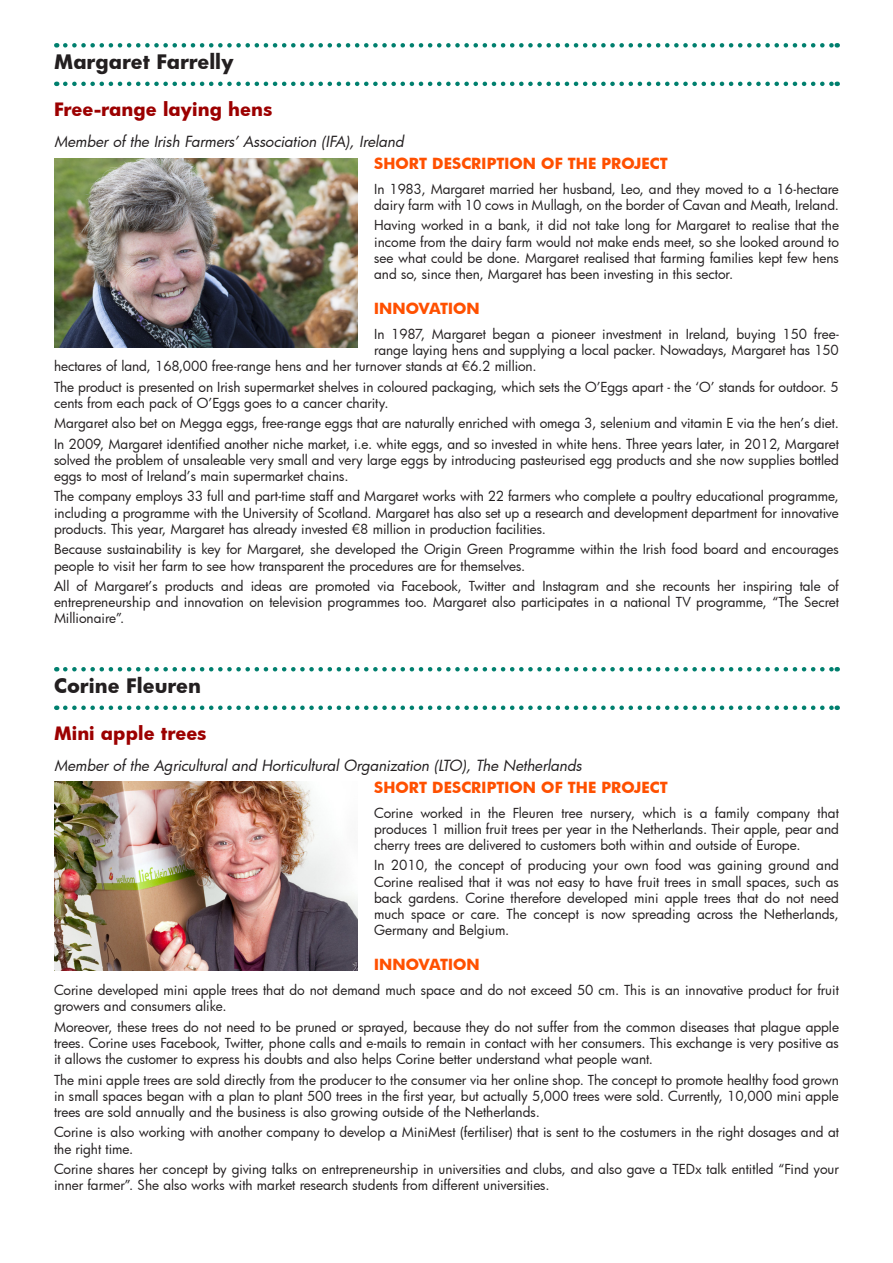
<style>
.page{position:relative;width:893px;height:1263px;background:#fff}
.page>*{position:absolute;margin:0;border:0;box-sizing:border-box;transform-origin:0 0}
.t1{font:700 19.5px "Futura";color:#231f20}
.t2{font:700 18px "Futura";color:#9c0000}
.t3{font:italic 15px "Futura";color:#231f20}
.t4{font:700 15px "Futura";color:#ff5000}
.t5{font:13.5px/16.2px "Futura";color:#231f20;text-align:justify}
</style>
<div class="page">
<img style="left:54px;top:158px;width:303px;height:189px">
<svg style="left:65px;top:43px;width:773px;height:5px"></svg>
<svg style="left:65px;top:82px;width:773px;height:4px"></svg>
<svg style="left:65px;top:667px;width:773px;height:4px"></svg>
<svg style="left:65px;top:705px;width:773px;height:5px"></svg>
<img style="left:54px;top:781px;width:303px;height:189px">
<p class="t1" style="left:54px;top:48px;width:181px">Margaret Farrelly</p>
<p class="t2" style="left:54px;top:97px;width:220px">Free-range laying hens</p>
<p class="t3" style="left:54px;top:131px;width:351px">Member of the Irish Farmers’ Association (IFA), Ireland</p>
<p class="t4" style="left:374px;top:153px;width:295px">SHORT DESCRIPTION OF THE PROJECT</p>
<p class="t5" style="left:374px;top:180px;width:466px">In 1983, Margaret married her husband, Leo, and they moved to a 16-hectare dairy farm with 10 cows in Mullagh, on the border of Cavan and Meath, Ireland.</p>
<p class="t5" style="left:374px;top:217px;width:466px">Having worked in a bank, it did not take long for Margaret to realise that the income from the dairy farm would not make ends meet, so she looked around to see what could be done. Margaret realised that farming families kept few hens and so, since then, Margaret has been investing in this sector.</p>
<p class="t4" style="left:374px;top:298px;width:107px">INNOVATION</p>
<p class="t5" style="left:374px;top:325px;width:466px">In 1987, Margaret began a pioneer investment in Ireland, buying 150 free-</p>
<p class="t5" style="left:374px;top:341px;width:466px">range laying hens and supplying a local packer. Nowadays, Margaret has 150</p>
<p class="t5" style="left:54px;top:358px;width:484px">hectares of land, 168,000 free-range hens and her turnover stands at €6.2 million.</p>
<p class="t5" style="left:54px;top:378px;width:786px">The product is presented on Irish supermarket shelves in coloured packaging, which sets the O’Eggs apart - the ‘O’ stands for outdoor. 5 cents from each pack of O’Eggs goes to a cancer charity.</p>
<p class="t5" style="left:54px;top:415px;width:786px">Margaret also bet on Megga eggs, free-range eggs that are naturally enriched with omega 3, selenium and vitamin E via the hen’s diet.</p>
<p class="t5" style="left:54px;top:435px;width:786px">In 2009, Margaret identified another niche market, i.e. white eggs, and so invested in white hens. Three years later, in 2012, Margaret solved the problem of unsaleable very small and very large eggs by introducing pasteurised egg products and she now supplies bottled eggs to most of Ireland’s main supermarket chains.</p>
<p class="t5" style="left:54px;top:488px;width:786px">The company employs 33 full and part-time staff and Margaret works with 22 farmers who complete a poultry educational programme, including a programme with the University of Scotland. Margaret has also set up a research and development department for innovative products. This year, Margaret has already invested €8 million in production facilities.</p>
<p class="t5" style="left:54px;top:541px;width:786px">Because sustainability is key for Margaret, she developed the Origin Green Programme within the Irish food board and encourages people to visit her farm to see how transparent the procedures are for themselves.</p>
<p class="t5" style="left:54px;top:578px;width:786px">All of Margaret’s products and ideas are promoted via Facebook, Twitter and Instagram and she recounts her inspiring tale of entrepreneurship and innovation on television programmes too. Margaret also participates in a national TV programme, “The Secret Millionaire”.</p>
<p class="t1" style="left:54px;top:672px;width:149px">Corine Fleuren</p>
<p class="t2" style="left:54px;top:720px;width:154px">Mini apple trees</p>
<p class="t3" style="left:54px;top:755px;width:529px">Member of the Agricultural and Horticultural Organization (LTO), The Netherlands</p>
<p class="t4" style="left:374px;top:777px;width:295px">SHORT DESCRIPTION OF THE PROJECT</p>
<p class="t5" style="left:374px;top:804px;width:466px">Corine worked in the Fleuren tree nursery, which is a family company that produces 1 million fruit trees per year in the Netherlands. Their apple, pear and cherry trees are delivered to customers both within and outside of Europe.</p>
<p class="t5" style="left:374px;top:857px;width:466px">In 2010, the concept of producing your own food was gaining ground and Corine realised that it was not easy to have fruit trees in small spaces, such as back gardens. Corine therefore developed mini apple trees that do not need much space or care. The concept is now spreading across the Netherlands, Germany and Belgium.</p>
<p class="t4" style="left:374px;top:954px;width:107px">INNOVATION</p>
<p class="t5" style="left:54px;top:982px;width:786px">Corine developed mini apple trees that do not demand much space and do not exceed 50 cm. This is an innovative product for fruit growers and consumers alike.</p>
<p class="t5" style="left:54px;top:1018px;width:786px">Moreover, these trees do not need to be pruned or sprayed, because they do not suffer from the common diseases that plague apple trees. Corine uses Facebook, Twitter, phone calls and e-mails to remain in contact with her consumers. This exchange is very positive as it allows the customer to express his doubts and also helps Corine better understand what people want.</p>
<p class="t5" style="left:54px;top:1071px;width:786px">The mini apple trees are sold directly from the producer to the consumer via her online shop. The concept to promote healthy food grown in small spaces began with a plan to plant 500 trees in the first year, but actually 5,000 trees were sold. Currently, 10,000 mini apple trees are sold annually and the business is also growing outside of the Netherlands.</p>
<p class="t5" style="left:54px;top:1124px;width:786px">Corine is also working with another company to develop a MiniMest (fertiliser) that is sent to the costumers in the right dosages and at the right time.</p>
<p class="t5" style="left:54px;top:1161px;width:786px">Corine shares her concept by giving talks on entrepreneurship in universities and clubs, and also gave a TEDx talk entitled “Find your inner farmer”. She also works with market research students from different universities.</p>
</div>
